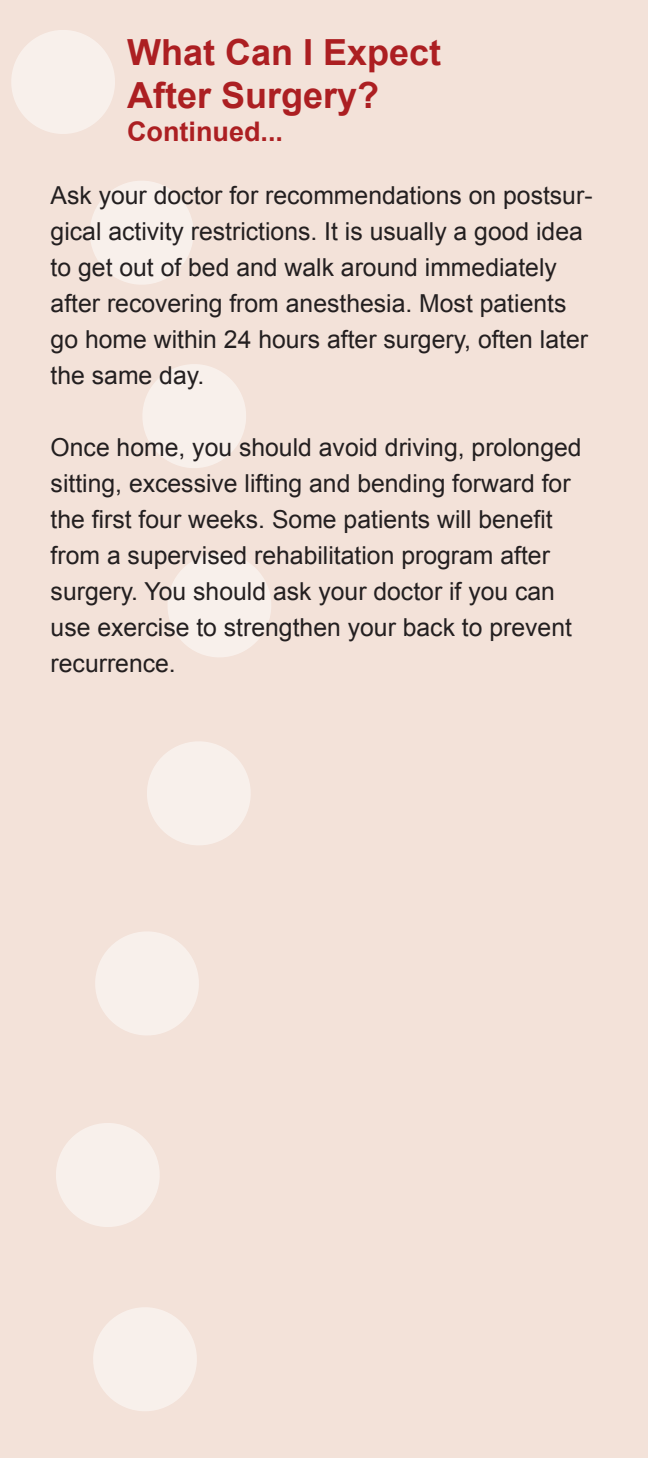
<style>
.page{position:relative;width:648px;height:1458px;background:#f3e2d9}
.page>*{position:absolute;margin:0;border:0;box-sizing:border-box;transform-origin:0 0}
.Left_Hand_Heading{font:700 36px "Arial";color:#ac1f22}
.Left_Hand_Heading-2{font:700 27px "Arial";color:#ac1f22}
.Body_Text{font:24.75px/36px "Arial";color:#231f20}
</style>
<div class="page">
<svg style="left:89px;top:180px;width:106px;height:106px"></svg>
<svg style="left:141px;top:363px;width:106px;height:106px"></svg>
<svg style="left:166px;top:552px;width:106px;height:107px"></svg>
<svg style="left:146px;top:740px;width:106px;height:107px"></svg>
<svg style="left:94px;top:930px;width:106px;height:107px"></svg>
<svg style="left:55px;top:1122px;width:106px;height:106px"></svg>
<svg style="left:92px;top:1306px;width:106px;height:106px"></svg>
<svg style="left:10px;top:29px;width:106px;height:106px"></svg>
<p class="Left_Hand_Heading" style="left:127px;top:28px;width:316px">What Can I Expect</p>
<p class="Left_Hand_Heading" style="left:127px;top:72px;width:254px">After Surgery?</p>
<p class="Left_Hand_Heading-2" style="left:127px;top:113px;width:158px">Continued...</p>
<p class="Body_Text" style="left:51px;top:177px;width:543px">Ask your doctor for recommendations on postsur&shy;gical activity restrictions. It is usually a good idea to get out of bed and walk around immediately after recovering from anesthesia. Most patients go home within 24 hours after surgery, often later the same day.</p>
<p class="Body_Text" style="left:51px;top:429px;width:533px">Once home, you should avoid driving, prolonged sitting, excessive lifting and bending forward for the first four weeks. Some patients will benefit from a supervised rehabilitation program after surgery. You should ask your doctor if you can use exercise to strengthen your back to prevent recurrence.</p>
</div>
